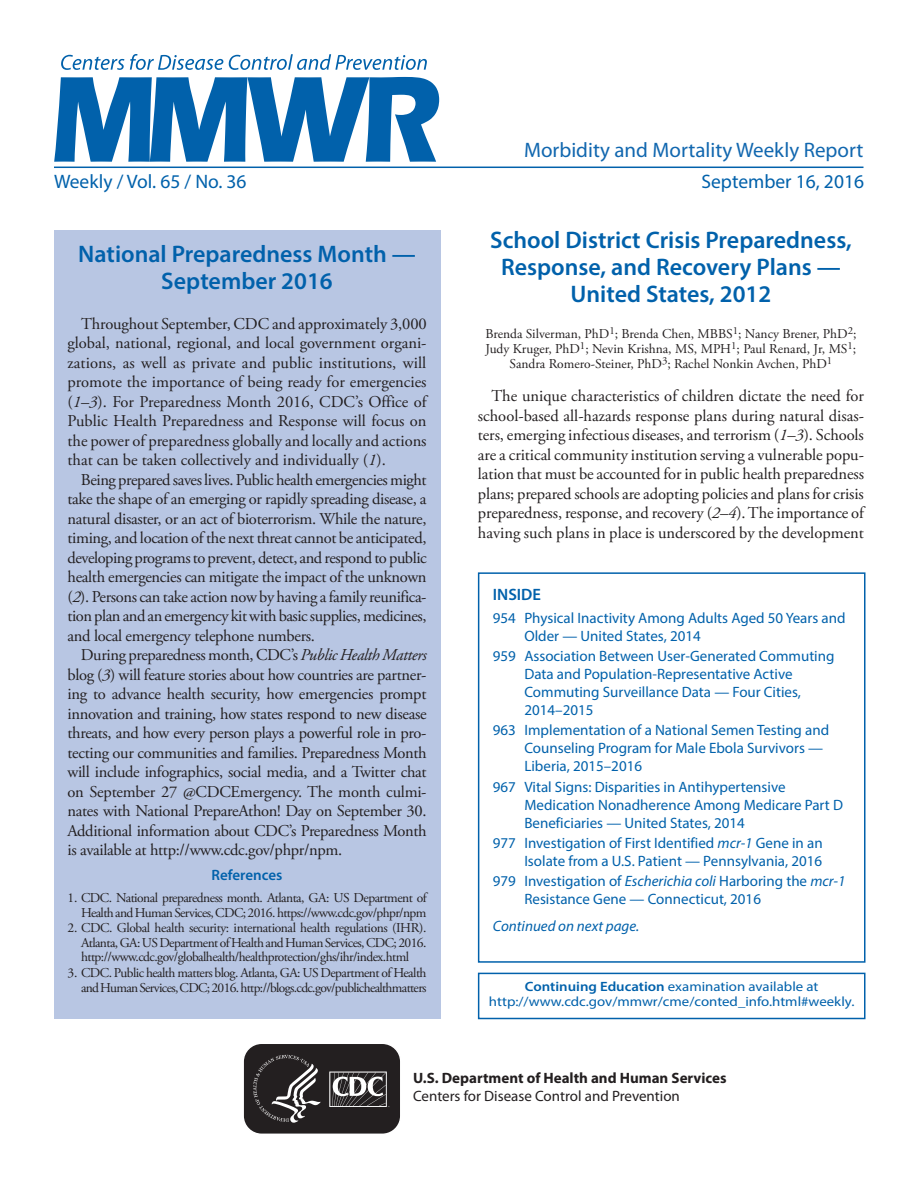
<style>
.page{position:relative;width:918px;height:1188px;background:#fff}
.page>*{position:absolute;margin:0;border:0;box-sizing:border-box;transform-origin:0 0}
.Report_Title{font:600 24px/27px "Myriad Pro";color:#0161ab;text-align:center}
.t1{font:21px "Myriad Pro";color:#1167af}
.t2{font:19.5px "Myriad Pro";color:#0161ab}
.Paragraph{font:16.5px/19.5px "Adobe Garamond Pro";letter-spacing:-.015em;color:#231f20;text-align:justify}
.inside{font:600 16.5px "Myriad Pro";color:#0161ab}
.toc_headline_to_999{font:15px/18px "Myriad Pro";color:#0161ab}
.t3{font:700 15px/18px "Myriad Pro";color:#231f20}
.toc_headline_to_999-2{font:italic 15px "Myriad Pro";color:#0161ab}
.Ref_Title{font:600 15px "Myriad Pro";color:#0161ab}
.References{font:13.5px/15px "Adobe Garamond Pro";letter-spacing:-.04em;color:#231f20;text-align:right}
.Author_Names{font:13.5px/15px "Adobe Garamond Pro";color:#231f20;text-align:center}
.ce_callout_box{font:13.5px/15px "Myriad Pro";color:#0161ab;text-align:center;scale:1.1 1}
.s1{font-style:italic}
.s2{font-weight:600}
.s3{font-weight:400}
</style>
<div class="page">
<svg style="left:243px;top:1045px;width:157px;height:89px;background:#403c3d"></svg>
<hr style="left:54px;top:167px;width:810px;height:1px;background:#0161ab">
<svg style="left:54px;top:77px;width:385px;height:85px"></svg>
<svg style="left:61px;top:54px;width:366px;height:16px"></svg>
<div style="left:478px;top:572px;width:388px;height:391px;border:2px solid #0161ab"></div>
<div style="left:54px;top:230px;width:386px;height:788px;background:#b8c6e3"></div>
<div style="left:478px;top:973px;width:388px;height:46px;border:2px solid #0161ab"></div>
<p class="t1" style="left:524px;top:137px;width:341px">Morbidity and Mortality Weekly Report</p>
<p class="t2" style="left:54px;top:169px;width:194px">Weekly / Vol. 65 / No. 36</p>
<p class="t2" style="left:701px;top:169px;width:164px">September 16, 2016</p>
<p class="Report_Title" style="left:78px;top:240px;width:339px">National Preparedness Month —<br>September 2016</p>
<p class="Paragraph" style="left:68px;top:314px;width:361px;text-indent:13px">Throughout September, CDC and approximately 3,000 global, national, regional, and local government organi&shy;zations, as well as private and public institutions, will promote the importance of being ready for emergencies (<span class="s1">1</span>–<span class="s1">3</span>). For Preparedness Month 2016, CDC’s Office of Public Health Preparedness and Response will focus on the power of preparedness globally and locally and actions that can be taken collectively and individually (<span class="s1">1</span>).</p>
<p class="Paragraph" style="left:68px;top:470px;width:361px;text-indent:13px">Being prepared saves lives. Public health emergencies might take the shape of an emerging or rapidly spreading disease, a natural disaster, or an act of bioterrorism. While the nature, timing, and location of the next threat cannot be anticipated, developing programs to prevent, detect, and respond to public health emergencies can mitigate the impact of the unknown (<span class="s1">2</span>). Persons can take action now by having a family reunifica&shy;tion plan and an emergency kit with basic supplies, medicines, and local emergency telephone numbers.</p>
<p class="Paragraph" style="left:67px;top:646px;width:361px;text-indent:14px">During preparedness month, CDC’s <span class="s1">Public Health Matters </span>blog (<span class="s1">3</span>) will feature stories about how countries are partner&shy;ing to advance health security, how emergencies prompt innovation and training, how states respond to new disease threats, and how every person plays a powerful role in pro&shy;tecting our communities and families. Preparedness Month will include infographics, social media, and a Twitter chat on September 27 @CDCEmergency. The month culmi&shy;nates with National PrepareAthon! Day on September 30.<br>Additional information about CDC’s Preparedness Month is available at http://www.cdc.gov/phpr/npm.</p>
<h1 class="Ref_Title" style="left:212px;top:865px;width:72px">References</h1>
<p class="References" style="left:68px;top:890px;width:361px">1. CDC. National preparedness month. Atlanta, GA: US Department of<br>Health and Human Services, CDC; 2016. https://www.cdc.gov/phpr/npm</p>
<p class="References" style="left:81px;top:920px;width:347px;text-align:justify;text-indent:-14px">2. CDC. Global health security: international health regulations (IHR).<br>Atlanta, GA: US Department of Health and Human Services, CDC; 2016. http://www.cdc.gov/globalhealth/healthprotection/ghs/ihr/index.html</p>
<p class="References" style="left:68px;top:965px;width:361px">3. CDC. Public health matters blog. Atlanta, GA: US Department of Health and Human Services, CDC; 2016. http://blogs.cdc.gov/publichealthmatters</p>
<p class="Report_Title" style="left:490px;top:225px;width:363px">School District Crisis Preparedness,<br>Response, and Recovery Plans —<br>United States, 2012</p>
<p class="Author_Names" style="left:485px;top:327px;width:373px">Brenda Silverman, PhD<sup>1</sup>; Brenda Chen, MBBS<sup>1</sup>; Nancy Brener, PhD<sup>2</sup>;<br>Judy Kruger, PhD<sup>1</sup>; Nevin Krishna, MS, MPH<sup>1</sup>; Paul Renard, Jr, MS<sup>1</sup>;<br>Sandra Romero-Steiner, PhD<sup>3</sup>; Rachel Nonkin Avchen, PhD<sup>1</sup></p>
<p class="Paragraph" style="left:478px;top:387px;width:388px;text-indent:14px">The unique characteristics of children dictate the need for school-based all-hazards response plans during natural disas&shy;ters, emerging infectious diseases, and terrorism (<span class="s1">1</span>–<span class="s1">3</span>). Schools are a critical community institution serving a vulnerable popu&shy;lation that must be accounted for in public health preparedness plans; prepared schools are adopting policies and plans for crisis preparedness, response, and recovery (<span class="s1">2</span>–<span class="s1">4</span>). The importance of having such plans in place is underscored by the development</p>
<h1 class="inside" style="left:493px;top:584px;width:50px">INSIDE</h1>
<p class="toc_headline_to_999" style="left:524px;top:609px;width:323px;text-indent:-32px">954 Physical Inactivity Among Adults Aged 50 Years and<br>Older — United States, 2014</p>
<p class="toc_headline_to_999" style="left:524px;top:647px;width:312px;text-indent:-32px">959 Association Between User-Generated Commuting Data and Population-Representative Active Commuting Surveillance Data — Four Cities, 2014–2015</p>
<p class="toc_headline_to_999" style="left:524px;top:721px;width:306px;text-indent:-32px">963 Implementation of a National Semen Testing and<br>Counseling Program for Male Ebola Survivors —<br>Liberia, 2015–2016</p>
<p class="toc_headline_to_999" style="left:524px;top:777px;width:320px;text-indent:-32px">967 Vital Signs: Disparities in Antihypertensive<br>Medication Nonadherence Among Medicare Part D<br>Beneficiaries — United States, 2014</p>
<p class="toc_headline_to_999" style="left:493px;top:834px;width:331px;text-align:right">977 Investigation of First Identified <span class="s1">mcr-1</span> Gene in an<br>Isolate from a U.S. Patient — Pennsylvania, 2016</p>
<p class="toc_headline_to_999" style="left:524px;top:872px;width:323px;text-indent:-31px">979 Investigation of <span class="s1">Escherichia coli</span> Harboring the <span class="s1">mcr-1<br></span>Resistance Gene — Connecticut, 2016</p>
<p class="toc_headline_to_999-2" style="left:493px;top:917px;width:148px">Continued on next page.</p>
<p class="ce_callout_box" style="left:489px;top:979px;width:334px"><span class="s2">Continuing Education</span> examination available at http://www.cdc.gov/mmwr/cme/conted_info.html#weekly.</p>
<p class="t3" style="left:413px;top:1069px;width:315px">U.S. Department of Health and Human Services<br><span class="s3">Centers for Disease Control and Prevention</span></p>
</div>
